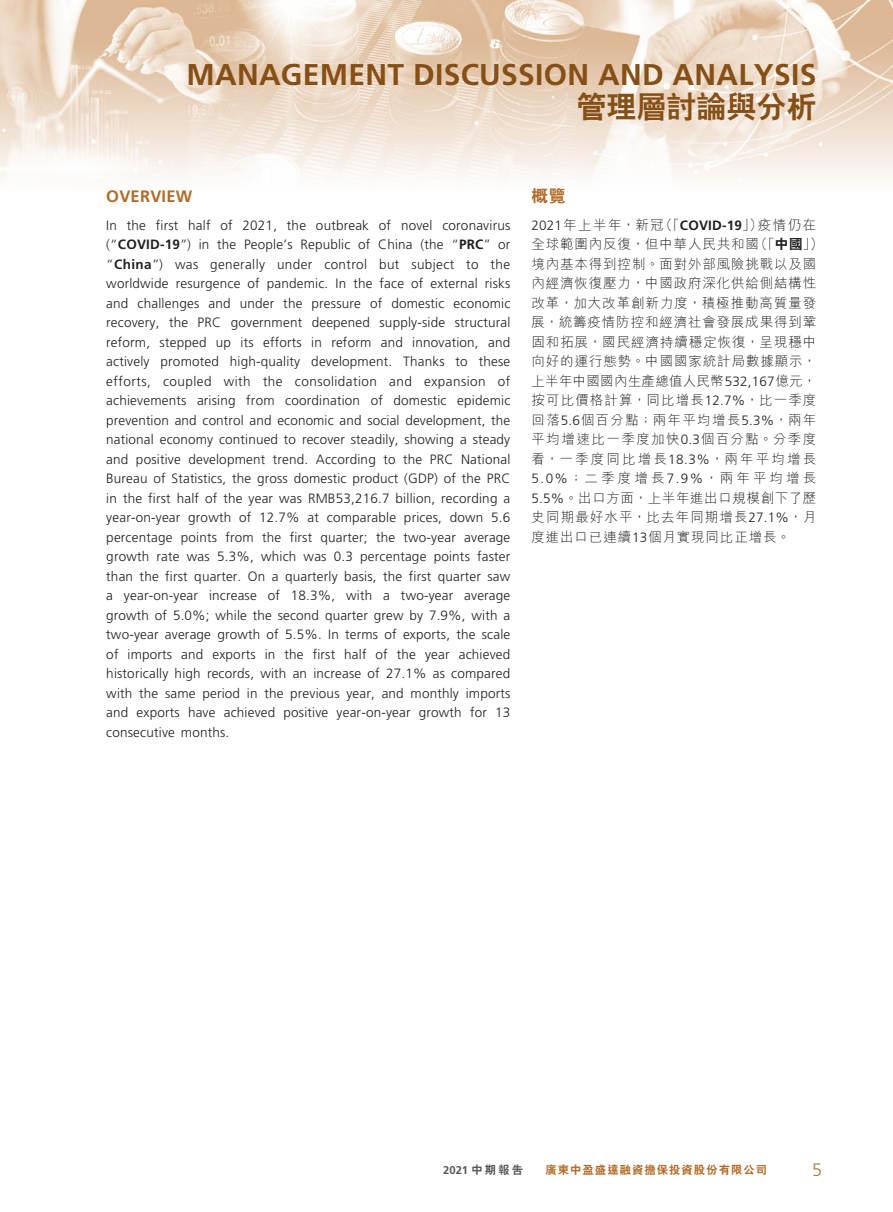
<style>
.page{position:relative;width:893px;height:1212px;background:#fff}
.page>*{position:absolute;margin:0;border:0;box-sizing:border-box;transform-origin:0 0}
.t1{font:700 30px "Frutiger LT Std";letter-spacing:.01em;color:#864f16}
.t2{font:800 30px "C Hei 2 HK";color:#864f16}
.t3{font:300 18px "Frutiger LT Std";color:#a37649}
._03_H1{font:700 16.5px "Frutiger LT Std";letter-spacing:.015em;color:#b26a28}
._03_H1-2{font:800 16.5px "C Hei 2 HK";color:#b26a28}
._01_Body_Text{font:300 13.5px/19.5px "Frutiger LT Std";letter-spacing:.015em;color:#231f20;text-align:justify}
._11_P0{font:300 13.5px/19.5px "M Hei HK";letter-spacing:.065em;color:#231f20}
.t4{font:800 11.25px "C Hei 2 HK";letter-spacing:.1em;color:#b26a28}
.t5{font:700 11.25px "Frutiger LT Std";color:#57585a}
.s1{font-weight:700}
.s2{font-family:"Frutiger LT Std"}
.s3{font-family:"Frutiger LT Std";font-weight:700}
.s4{font-family:"C Hei 2 HK";font-weight:800}
</style>
<div class="page">
<img style="left:0;top:0;width:893px;height:179px">
<h1 class="t1" style="left:186px;top:57px;width:631px">MANAGEMENT DISCUSSION AND ANALYSIS</h1>
<h1 class="t2" style="left:576px;top:87px;width:241px">管理層討論與分析</h1>
<p class="_03_H1" style="left:106px;top:186px;width:87px">OVERVIEW</p>
<p class="_01_Body_Text" style="left:106px;top:216px;width:406px">In the first half of 2021, the outbreak of novel coronavirus (“<span class="s1">COVID-19</span>”) in the People’s Republic of China (the “<span class="s1">PRC</span>” or “<span class="s1">China</span>”) was generally under control but subject to the worldwide resurgence of pandemic. In the face of external risks and challenges and under the pressure of domestic economic recovery, the PRC government deepened supply-side structural reform, stepped up its efforts in reform and innovation, and actively promoted high-quality development. Thanks to these efforts, coupled with the consolidation and expansion of achievements arising from coordination of domestic epidemic prevention and control and economic and social development, the national economy continued to recover steadily, showing a steady and positive development trend. According to the PRC National Bureau of Statistics, the gross domestic product (GDP) of the PRC in the first half of the year was RMB53,216.7 billion, recording a year-on-year growth of 12.7% at comparable prices, down 5.6 percentage points from the first quarter; the two-year average growth rate was 5.3%, which was 0.3 percentage points faster than the first quarter. On a quarterly basis, the first quarter saw a year-on-year increase of 18.3%, with a two-year average growth of 5.0%; while the second quarter grew by 7.9%, with a two-year average growth of 5.5%. In terms of exports, the scale of imports and exports in the first half of the year achieved historically high records, with an increase of 27.1% as compared with the same period in the previous year, and monthly imports and exports have achieved positive year-on-year growth for 13 consecutive months.</p>
<p class="_03_H1-2" style="left:531px;top:185px;width:36px">概覽</p>
<p class="_11_P0" style="left:531px;top:215px;width:293px"><span class="s2">2021</span>年上半年，新冠（「<span class="s3">COVID-19</span>」）疫情仍在全球範圍內反復，但中華人民共和國（「<span class="s4">中國</span>」）境內基本得到控制。面對外部風險挑戰以及國內經濟恢復壓力，中國政府深化供給側結構性改革，加大改革創新力度，積極推動高質量發展，統籌疫情防控和經濟社會發展成果得到鞏固和拓展，國民經濟持續穩定恢復，呈現穩中向好的運行態勢。中國國家統計局數據顯示，上半年中國國內生產總值人民幣<span class="s2">532,167</span>億元，按可比價格計算，同比增長<span class="s2">12.7%</span>，比一季度回落<span class="s2">5.6</span>個百分點；兩年平均增長<span class="s2">5.3%</span>，兩年平均增速比一季度加快<span class="s2">0.3</span>個百分點。分季度看，一季度同比增長<span class="s2">18.3%</span>，兩年平均增長<br><span class="s2">5.0%</span>；二季度增長<span class="s2">7.9%</span>，兩年平均增長<br><span class="s2">5.5%</span>。出口方面，上半年進出口規模創下了歷史同期最好水平，比去年同期增長<span class="s2">27.1%</span>，月度進出口已連續<span class="s2">13</span>個月實現同比正增長。</p>
<p class="t5" style="left:443px;top:1163px;width:81px">2021 <span class="s4">中期報告</span></p>
<p class="t4" style="left:545px;top:1162px;width:223px">廣東中盈盛達融資擔保投資股份有限公司</p>
<h2 class="t3" style="left:812px;top:1159px;width:12px">5</h2>
</div>
